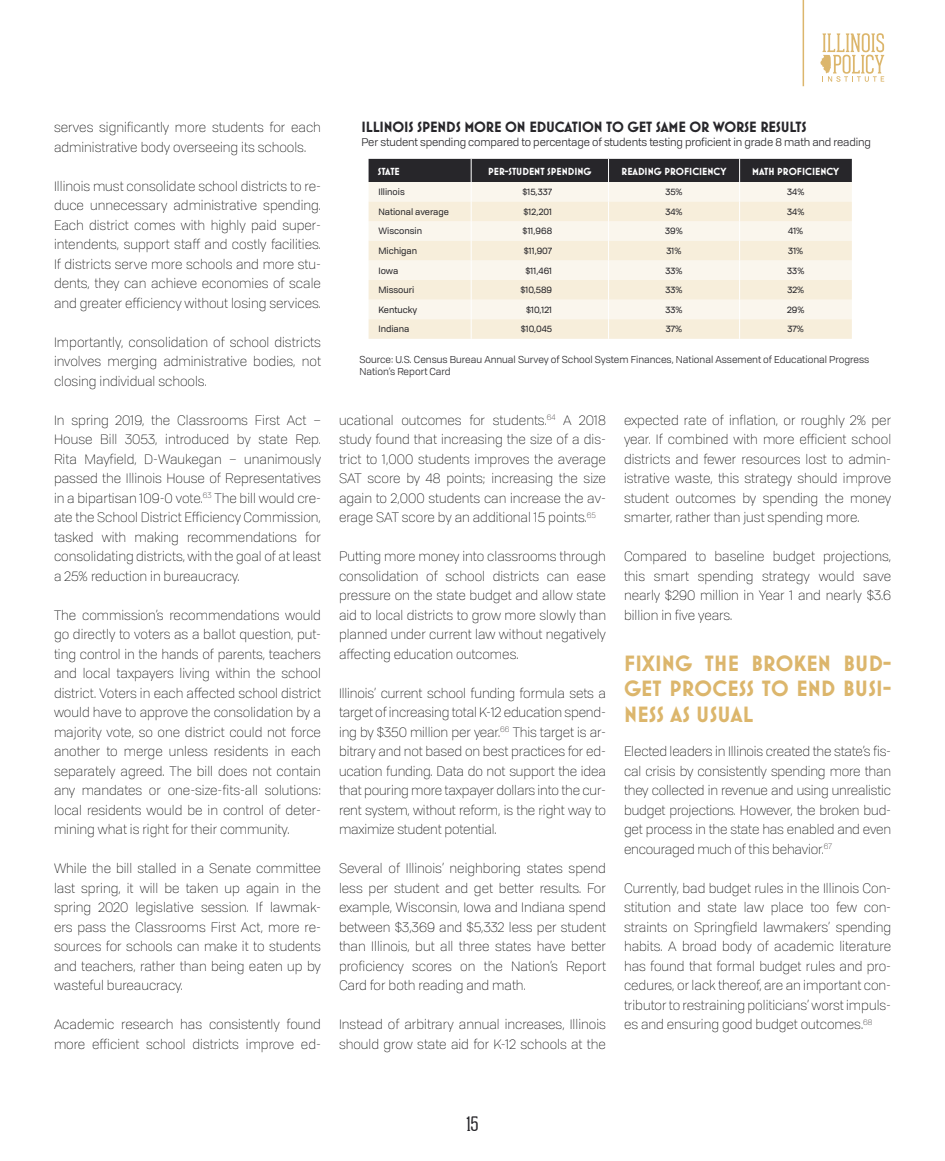
<style>
.page{position:relative;width:945px;height:1161px;background:#fff}
.page>*{position:absolute;margin:0;border:0;box-sizing:border-box;transform-origin:0 0}
.Body{font:700 22.5px/25.5px "Mostra Nuova";letter-spacing:.01em;color:#dcb66c;text-align:justify}
.t1{font:100 19.5px "Geared Slab";color:#27262a}
.t2{font:700 15.15px "Mostra Nuova";letter-spacing:-.01em;color:#27262a}
.Body-2{font:300 13.5px/19.5px "Tofino Personal";color:#000;text-align:justify}
.t3{font:11.1px "Tofino Personal";letter-spacing:-.01em;color:#27262a}
.t4{font:700 10.5px "Mostra Nuova";color:#fff}
.t5{font:9.9px/11.9px "Tofino Personal";color:#27262a}
.t6{font:9px "Tofino Personal";color:#27262a}
</style>
<div class="page">
<hr style="left:803px;top:0;width:1px;height:86px;background:#dcb66c">
<svg style="left:820px;top:33px;width:64px;height:49px"></svg>
<svg style="left:369px;top:159px;width:483px;height:180px;background:#ddd7cc"></svg>
<p class="Body-2" style="left:54px;top:117px;width:268px">serves significantly more students for each administrative body overseeing its schools.</p>
<p class="Body-2" style="left:54px;top:175px;width:269px">Illinois must consolidate school districts to re&shy;duce unnecessary administrative spending.<br>Each district comes with highly paid super&shy;intendents, support staff and costly facilities.<br>If districts serve more schools and more stu&shy;dents, they can achieve economies of scale and greater efficiency without losing services.</p>
<p class="Body-2" style="left:54px;top:331px;width:269px">Importantly, consolidation of school districts involves merging administrative bodies, not closing individual schools.</p>
<p class="Body-2" style="left:54px;top:409px;width:269px">In spring 2019, the Classrooms First Act – House Bill 3053, introduced by state Rep.<br>Rita Mayfield, D-Waukegan – unanimously passed the Illinois House of Representatives in a bipartisan 109-0 vote.<sup>63</sup> The bill would cre&shy;ate the School District Efficiency Commission, tasked with making recommendations for consolidating districts, with the goal of at least a 25% reduction in bureaucracy.</p>
<p class="Body-2" style="left:54px;top:604px;width:269px">The commission’s recommendations would go directly to voters as a ballot question, put&shy;ting control in the hands of parents, teachers and local taxpayers living within the school district. Voters in each affected school district would have to approve the consolidation by a majority vote, so one district could not force another to merge unless residents in each separately agreed. The bill does not contain any mandates or one-size-fits-all solutions: local residents would be in control of deter&shy;mining what is right for their community.</p>
<p class="Body-2" style="left:54px;top:858px;width:269px">While the bill stalled in a Senate committee last spring, it will be taken up again in the spring 2020 legislative session. If lawmak&shy;ers pass the Classrooms First Act, more re&shy;sources for schools can make it to students and teachers, rather than being eaten up by wasteful bureaucracy.</p>
<p class="Body-2" style="left:54px;top:1014px;width:269px">Academic research has consistently found more efficient school districts improve ed-</p>
<p class="t2" style="left:362px;top:118px;width:446px">ILLINOIS SPENDS MORE ON EDUCATION TO GET SAME OR WORSE RESULTS</p>
<p class="t3" style="left:362px;top:134px;width:511px">Per student spending compared to percentage of students testing proficient in grade 8 math and reading</p>
<p class="t4" style="left:378px;top:165px;width:23px">STATE</p>
<p class="t4" style="left:488px;top:165px;width:105px">PER-STUDENT SPENDING</p>
<p class="t4" style="left:622px;top:165px;width:106px">READING PROFICIENCY</p>
<p class="t4" style="left:752px;top:165px;width:89px">MATH PROFICIENCY</p>
<p class="t6" style="left:378px;top:185px;width:28px">Illinois</p>
<p class="t6" style="left:523px;top:185px;width:31px">$15,337</p>
<p class="t6" style="left:665px;top:185px;width:19px">35%</p>
<p class="t6" style="left:787px;top:185px;width:19px">34%</p>
<p class="t6" style="left:378px;top:205px;width:72px">National average</p>
<p class="t6" style="left:524px;top:205px;width:30px">$12,201</p>
<p class="t6" style="left:665px;top:205px;width:19px">34%</p>
<p class="t6" style="left:787px;top:205px;width:19px">34%</p>
<p class="t6" style="left:378px;top:224px;width:45px">Wisconsin</p>
<p class="t6" style="left:523px;top:224px;width:31px">$11,968</p>
<p class="t6" style="left:665px;top:224px;width:19px">39%</p>
<p class="t6" style="left:788px;top:224px;width:17px">41%</p>
<p class="t6" style="left:378px;top:244px;width:40px">Michigan</p>
<p class="t6" style="left:524px;top:244px;width:30px">$11,907</p>
<p class="t6" style="left:667px;top:244px;width:17px">31%</p>
<p class="t6" style="left:788px;top:244px;width:17px">31%</p>
<p class="t6" style="left:378px;top:264px;width:21px">Iowa</p>
<p class="t6" style="left:526px;top:264px;width:28px">$11,461</p>
<p class="t6" style="left:665px;top:264px;width:19px">33%</p>
<p class="t6" style="left:787px;top:264px;width:19px">33%</p>
<p class="t6" style="left:378px;top:283px;width:37px">Missouri</p>
<p class="t6" style="left:520px;top:283px;width:33px">$10,589</p>
<p class="t6" style="left:665px;top:283px;width:19px">33%</p>
<p class="t6" style="left:787px;top:283px;width:19px">32%</p>
<p class="t6" style="left:378px;top:303px;width:40px">Kentucky</p>
<p class="t6" style="left:526px;top:303px;width:27px">$10,121</p>
<p class="t6" style="left:665px;top:303px;width:19px">33%</p>
<p class="t6" style="left:787px;top:303px;width:19px">29%</p>
<p class="t6" style="left:378px;top:322px;width:32px">Indiana</p>
<p class="t6" style="left:521px;top:322px;width:33px">$10,045</p>
<p class="t6" style="left:666px;top:322px;width:18px">37%</p>
<p class="t6" style="left:788px;top:322px;width:18px">37%</p>
<p class="t5" style="left:359px;top:353px;width:511px">Source: U.S. Census Bureau Annual Survey of School System Finances, National Assement of Educational Progress<br>Nation’s Report Card</p>
<p class="Body-2" style="left:339px;top:409px;width:269px">ucational outcomes for students.<sup>64</sup> A 2018 study found that increasing the size of a dis&shy;trict to 1,000 students improves the average SAT score by 48 points; increasing the size again to 2,000 students can increase the av&shy;erage SAT score by an additional 15 points.<sup>65</sup></p>
<p class="Body-2" style="left:339px;top:546px;width:269px">Putting more money into classrooms through consolidation of school districts can ease pressure on the state budget and allow state aid to local districts to grow more slowly than planned under current law without negatively affecting education outcomes.</p>
<p class="Body-2" style="left:339px;top:682px;width:269px">Illinois’ current school funding formula sets a target of increasing total K-12 education spend&shy;ing by $350 million per year.<sup>66</sup> This target is ar&shy;bitrary and not based on best practices for ed&shy;ucation funding. Data do not support the idea that pouring more taxpayer dollars into the cur&shy;rent system, without reform, is the right way to maximize student potential.</p>
<p class="Body-2" style="left:339px;top:858px;width:269px">Several of Illinois’ neighboring states spend less per student and get better results. For example, Wisconsin, Iowa and Indiana spend between $3,369 and $5,332 less per student than Illinois, but all three states have better proficiency scores on the Nation’s Report Card for both reading and math.</p>
<p class="Body-2" style="left:339px;top:1014px;width:269px">Instead of arbitrary annual increases, Illinois should grow state aid for K-12 schools at the</p>
<p class="Body-2" style="left:624px;top:409px;width:269px">expected rate of inflation, or roughly 2% per year. If combined with more efficient school districts and fewer resources lost to admin&shy;istrative waste, this strategy should improve student outcomes by spending the money smarter, rather than just spending more.</p>
<p class="Body-2" style="left:624px;top:546px;width:269px">Compared to baseline budget projections, this smart spending strategy would save nearly $290 million in Year 1 and nearly $3.6 billion in five years.</p>
<p class="Body" style="left:624px;top:650px;width:269px">FIXING THE BROKEN BUD-GET PROCESS TO END BUSI-NESS AS USUAL</p>
<p class="Body-2" style="left:624px;top:741px;width:269px">Elected leaders in Illinois created the state’s fis&shy;cal crisis by consistently spending more than they collected in revenue and using unrealistic budget projections. However, the broken bud&shy;get process in the state has enabled and even encouraged much of this behavior.<sup>67</sup></p>
<p class="Body-2" style="left:624px;top:877px;width:269px">Currently, bad budget rules in the Illinois Con&shy;stitution and state law place too few con&shy;straints on Springfield lawmakers’ spending habits. A broad body of academic literature has found that formal budget rules and pro&shy;cedures, or lack thereof, are an important con&shy;tributor to restraining politicians’ worst impuls&shy;es and ensuring good budget outcomes.<sup>68</sup></p>
<h2 class="t1" style="left:467px;top:1113px;width:13px">15</h2>
</div>
